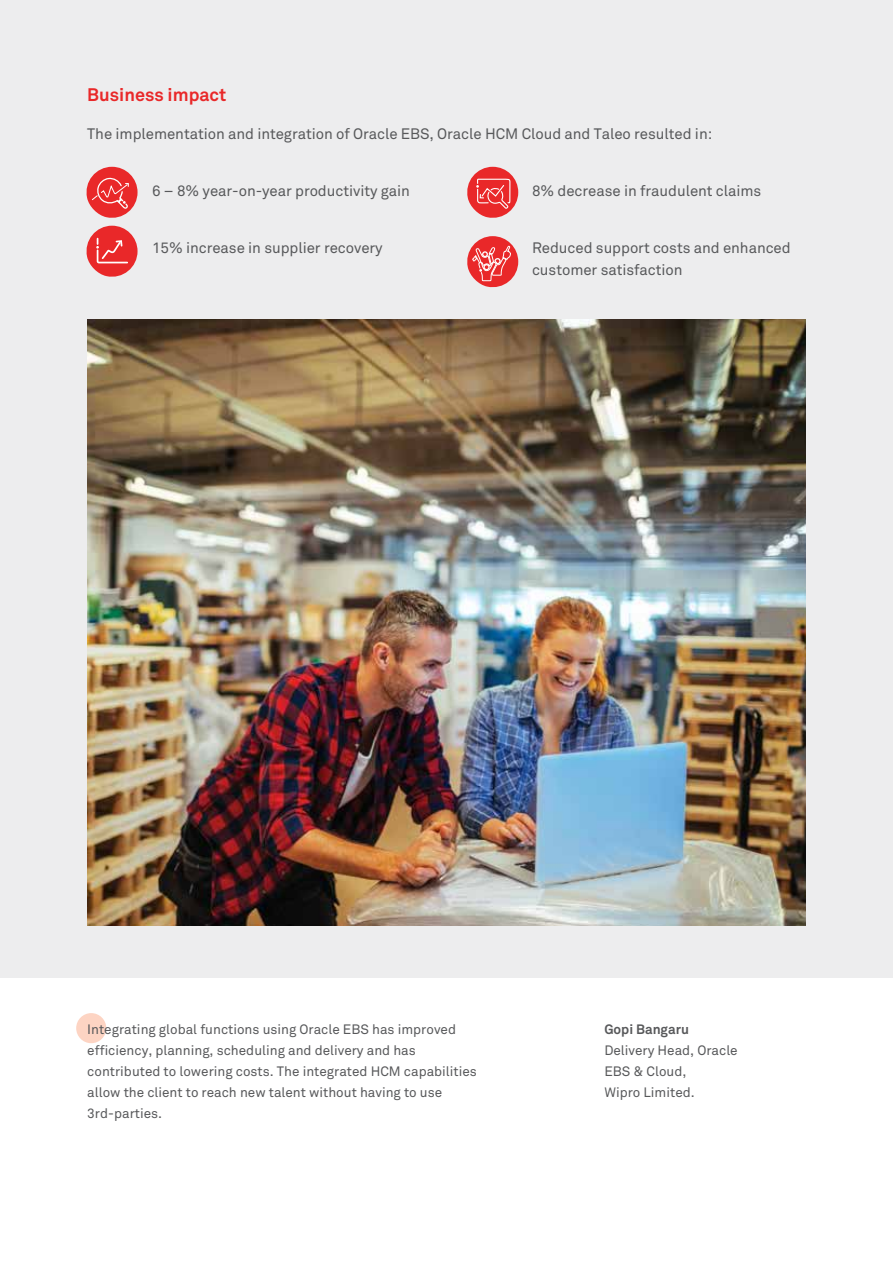
<style>
.page{position:relative;width:893px;height:1263px;background:#ededee}
.page>*{position:absolute;margin:0;border:0;box-sizing:border-box;transform-origin:0 0}
.t1{font:700 18px "Wipro Akkurat";color:#e92829}
.t2{font:15px/22.5px "Wipro Akkurat";letter-spacing:-.005em;color:#58595b}
.t3{font:13.5px/21px "Wipro Akkurat";color:#58595b}
.t4{font:700 13.5px "Wipro Akkurat";color:#58595b}
</style>
<div class="page">
<div style="left:0;top:978px;width:893px;height:285px;background:#fff"></div>
<img style="left:87px;top:319px;width:718px;height:606px">
<div style="left:76px;top:1013px;width:30px;height:30px;background:#fdd4c3;border-radius:50%"></div>
<svg style="left:464px;top:236px;width:54px;height:91px"></svg>
<svg style="left:86px;top:167px;width:52px;height:110px"></svg>
<svg style="left:467px;top:167px;width:51px;height:51px"></svg>
<h1 class="t1" style="left:87px;top:84px;width:141px">Business impact</h1>
<p class="t2" style="left:87px;top:123px;width:626px">The implementation and integration of Oracle EBS, Oracle HCM Cloud and Taleo resulted in:</p>
<p class="t2" style="left:152px;top:179px;width:259px">6 – 8% year-on-year productivity gain</p>
<p class="t2" style="left:152px;top:236px;width:232px">15% increase in supplier recovery</p>
<p class="t2" style="left:532px;top:179px;width:231px">8% decrease in fraudulent claims</p>
<p class="t2" style="left:532px;top:236px;width:260px">Reduced support costs and enhanced customer satisfaction</p>
<p class="t3" style="left:87px;top:1018px;width:391px">Integrating global functions using Oracle EBS has improved efficiency, planning, scheduling and delivery and has contributed to lowering costs. The integrated HCM capabilities allow the client to reach new talent without having to use 3rd-parties.</p>
<p class="t4" style="left:604px;top:1020px;width:86px">Gopi Bangaru</p>
<p class="t3" style="left:604px;top:1039px;width:135px">Delivery Head, Oracle<br>EBS &amp; Cloud,<br>Wipro Limited.</p>
</div>
